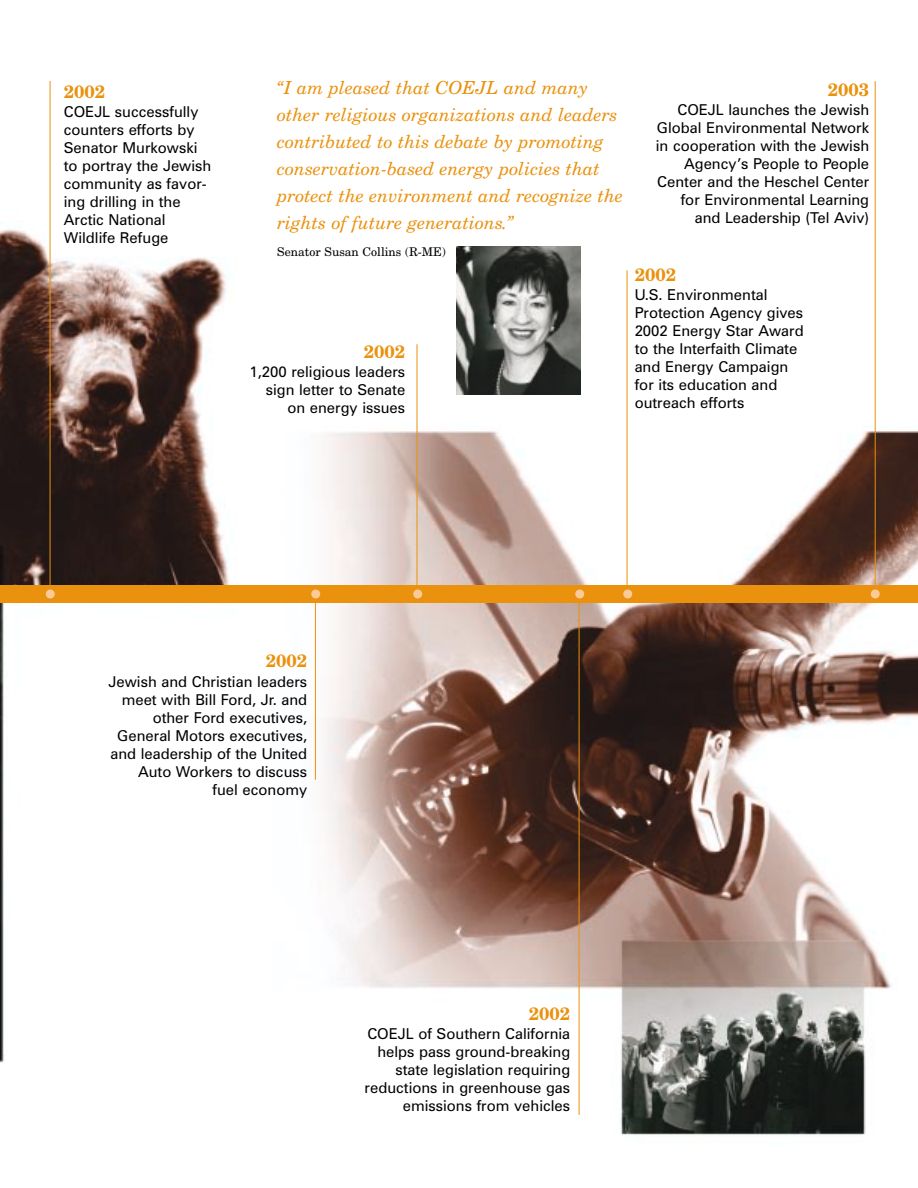
<style>
.page{position:relative;width:918px;height:1188px;background:#fff}
.page>*{position:absolute;margin:0;border:0;box-sizing:border-box;transform-origin:0 0}
.t1{font:italic 18px/27px "New Century Schlbk";color:#ea910d}
.t2{font:700 18px "New Century Schlbk";color:#ea910d}
.t3{font:15px/18px "Zurich BT";color:#000;text-align:right}
.t4{font:12px "New Century Schlbk";color:#000}
</style>
<div class="page">
<img style="left:0;top:81px;width:918px;height:1054px">
<div style="left:0;top:585px;width:918px;height:18px;background:#ea910d"></div>
<hr style="left:50px;top:81px;width:1px;height:513px;background:#ea910d">
<div style="left:46px;top:590px;width:9px;height:8px;background:#fbca96;border-radius:50%"></div>
<hr style="left:417px;top:344px;width:1px;height:250px;background:#ea910d">
<div style="left:413px;top:590px;width:9px;height:8px;background:#fbca96;border-radius:50%"></div>
<hr style="left:627px;top:270px;width:1px;height:323px;background:#ea910d">
<div style="left:623px;top:590px;width:9px;height:8px;background:#fbca96;border-radius:50%"></div>
<hr style="left:875px;top:81px;width:1px;height:513px;background:#ea910d">
<div style="left:871px;top:590px;width:9px;height:8px;background:#fbca96;border-radius:50%"></div>
<hr style="left:315px;top:595px;width:1px;height:185px;background:#ea910d">
<div style="left:311px;top:590px;width:9px;height:8px;background:#fbca96;border-radius:50%"></div>
<hr style="left:579px;top:595px;width:1px;height:520px;background:#ea910d">
<div style="left:575px;top:590px;width:9px;height:8px;background:#fbca96;border-radius:50%"></div>
<img style="left:456px;top:246px;width:125px;height:148px">
<p class="t2" style="left:64px;top:84px;width:43px">2002</p>
<p class="t3" style="left:64px;top:104px;width:149px;text-align:left">COEJL successfully counters efforts by<br>Senator Murkowski to portray the Jewish community as favor&shy;ing drilling in the<br>Arctic National<br>Wildlife Refuge</p>
<p class="t1" style="left:277px;top:76px;width:348px">“I am pleased that COEJL and many other religious organizations and leaders contributed to this debate by promoting conservation-based energy policies that protect the environment and recognize the rights of future generations.”</p>
<p class="t4" style="left:277px;top:248px;width:170px">Senator Susan Collins (R-ME)</p>
<p class="t2" style="left:364px;top:344px;width:43px">2002</p>
<p class="t3" style="left:249px;top:364px;width:157px">1,200 religious leaders sign letter to Senate on energy issues</p>
<p class="t2" style="left:828px;top:82px;width:43px">2003</p>
<p class="t3" style="left:656px;top:102px;width:215px">COEJL launches the Jewish<br>Global Environmental Network in cooperation with the Jewish<br>Agency’s People to People<br>Center and the Heschel Center for Environmental Learning and Leadership (Tel Aviv)</p>
<p class="t2" style="left:635px;top:267px;width:43px">2002</p>
<p class="t3" style="left:635px;top:287px;width:171px;text-align:left">U.S. Environmental<br>Protection Agency gives<br>2002 Energy Star Award to the Interfaith Climate and Energy Campaign for its education and outreach efforts</p>
<p class="t2" style="left:266px;top:654px;width:43px">2002</p>
<p class="t3" style="left:109px;top:674px;width:200px">Jewish and Christian leaders meet with Bill Ford, Jr. and other Ford executives,<br>General Motors executives, and leadership of the United<br>Auto Workers to discuss<br>fuel economy</p>
<p class="t2" style="left:529px;top:1006px;width:43px">2002</p>
<p class="t3" style="left:365px;top:1026px;width:207px">COEJL of Southern California helps pass ground-breaking state legislation requiring reductions in greenhouse gas emissions from vehicles</p>
</div>
